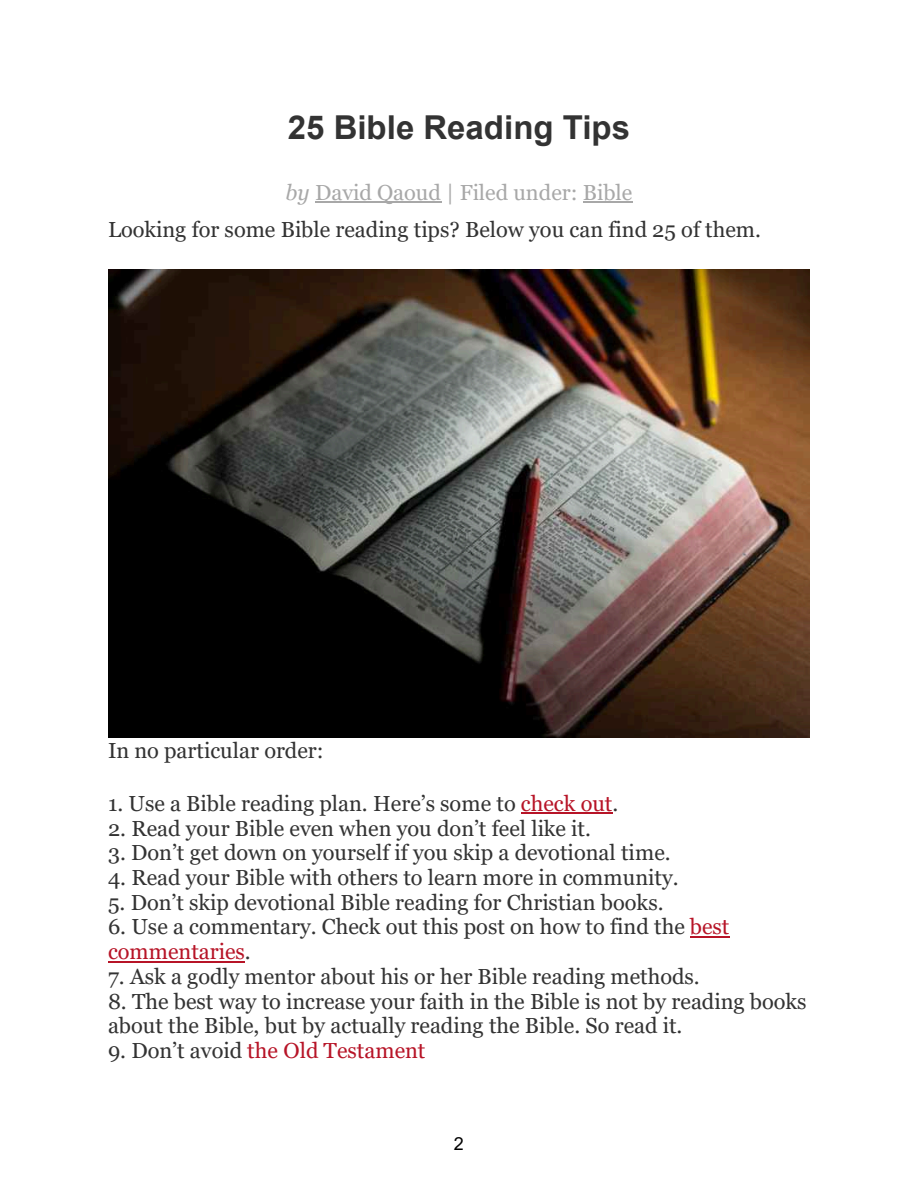
<style>
.page{position:relative;width:918px;height:1188px;background:#fff}
.page>*{position:absolute;margin:0;border:0;box-sizing:border-box;transform-origin:0 0}
.t1{font:700 33px "Arial";color:#333}
.t2{font:21.75px/24.6px "Georgia";color:#333}
.t3{font:21.75px "Georgia";color:#a8a8a8}
.t4{font:21.75px "Georgia";color:#b71427}
.t5{font:18px "Arial";color:#000}
.s1{font-style:italic}
.s2{color:#b71427}
.s3{color:#333}
</style>
<div class="page">
<hr style="left:315px;top:202px;width:126px;height:1px;background:#a8a8a8">
<hr style="left:583px;top:202px;width:50px;height:1px;background:#a8a8a8">
<hr style="left:521px;top:813px;width:92px;height:1px;background:#b71427">
<hr style="left:690px;top:936px;width:40px;height:1px;background:#b71427">
<hr style="left:108px;top:961px;width:137px;height:1px;background:#b71427">
<img style="left:108px;top:269px;width:702px;height:469px">
<h1 class="t1" style="left:288px;top:104px;width:344px">25 Bible Reading Tips</h1>
<p class="t3" style="left:285px;top:179px;width:348px"><span class="s1">by</span> David Qaoud | Filed under: Bible</p>
<p class="t2" style="left:108px;top:217px;width:654px">Looking for some Bible reading tips? Below you can find 25 of them.</p>
<p class="t2" style="left:108px;top:739px;width:217px">In no particular order:</p>
<p class="t2" style="left:108px;top:792px;width:512px">1. Use a Bible reading plan. Here’s some to <span class="s2">check out</span>.</p>
<p class="t2" style="left:108px;top:816px;width:485px">2. Read your Bible even when you don’t feel like it.</p>
<p class="t2" style="left:108px;top:841px;width:564px">3. Don’t get down on yourself if you skip a devotional time.</p>
<p class="t2" style="left:108px;top:866px;width:572px">4. Read your Bible with others to learn more in community.</p>
<p class="t2" style="left:108px;top:890px;width:557px">5. Don’t skip devotional Bible reading for Christian books.</p>
<p class="t2" style="left:108px;top:915px;width:623px">6. Use a commentary. Check out this post on how to find the <span class="s2">best commentaries</span>.</p>
<p class="t2" style="left:108px;top:965px;width:593px">7. Ask a godly mentor about his or her Bible reading methods.</p>
<p class="t2" style="left:108px;top:989px;width:700px">8. The best way to increase your faith in the Bible is not by reading books about the Bible, but by actually reading the Bible. So read it.</p>
<p class="t4" style="left:108px;top:1037px;width:319px"><span class="s3">9. Don’t avoid</span> the Old Testament</p>
<p class="t5" style="left:454px;top:1131px;width:12px">2</p>
</div>
